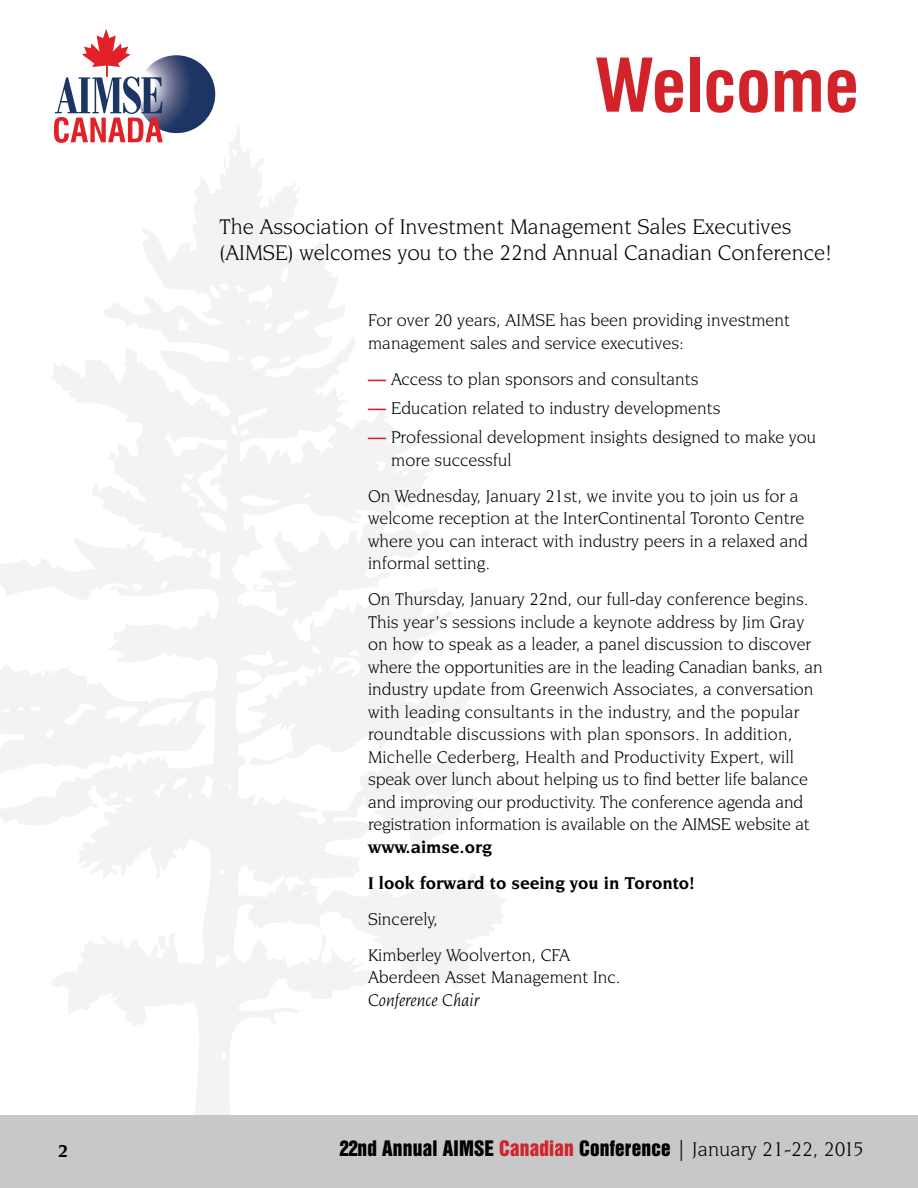
<style>
.page{position:relative;width:918px;height:1188px;background:#fff}
.page>*{position:absolute;margin:0;border:0;box-sizing:border-box;transform-origin:0 0}
.t1{font:700 condensed 72px "Swiss 721 BT";color:#d2232a}
.t2{font:22.5px/25.5px "Novarese IT Cby BT";color:#000}
.t3{font:19.5px "Swiss 921 BT Regular A";letter-spacing:.01em;color:#000}
.t4{font:18px/22.5px "Novarese IT Cby BT";color:#000}
.t5{font:700 18px/36px "Novarese IT Cby BT";color:#000}
.t6{font:italic 18px "Novarese IT Cby BT";color:#000}
.s1{font-weight:700;color:#d2232a}
.s2{color:#d2232a}
.s3{font-family:"Novarese IT Cby BT";font-size:21px}
</style>
<div class="page">
<svg style="left:0;top:125px;width:508px;height:991px"></svg>
<div style="left:0;top:1116px;width:918px;height:72px;background:#c7c8ca"></div>
<svg style="left:54px;top:29px;width:166px;height:114px"></svg>
<h1 class="t1" style="left:595px;top:42px;width:266px">Welcome</h1>
<p class="t2" style="left:220px;top:214px;width:614px">The Association of Investment Management Sales Executives (AIMSE) welcomes you to the 22nd Annual Canadian Conference!</p>
<p class="t4" style="left:368px;top:309px;width:423px">For over 20 years, AIMSE has been providing investment management sales and service executives:</p>
<p class="t4" style="left:368px;top:367px;width:332px"><span class="s1">—</span> Access to plan sponsors and consultants</p>
<p class="t4" style="left:368px;top:397px;width:354px"><span class="s1">—</span> Education related to industry developments</p>
<p class="t4" style="left:391px;top:426px;width:427px;text-indent:-23px"><span class="s1">—</span> Professional development insights designed to make you more successful</p>
<p class="t4" style="left:368px;top:484px;width:441px">On Wednesday, January 21st, we invite you to join us for a welcome reception at the InterContinental Toronto Centre where you can interact with industry peers in a relaxed and informal setting.</p>
<p class="t4" style="left:368px;top:588px;width:456px">On Thursday, January 22nd, our full-day conference begins.<br>This year’s sessions include a keynote address by Jim Gray on how to speak as a leader, a panel discussion to discover where the opportunities are in the leading Canadian banks, an industry update from Greenwich Associates, a conversation with leading consultants in the industry, and the popular roundtable discussions with plan sponsors. In addition, Michelle Cederberg, Health and Productivity Expert, will speak over lunch about helping us to find better life balance and improving our productivity. The conference agenda and registration information is available on the AIMSE website at</p>
<p class="t5" style="left:368px;top:828px;width:328px">www.aimse.org<br>I look forward to seeing you in Toronto!</p>
<p class="t4" style="left:368px;top:901px;width:203px;line-height:36px">Sincerely,<br>Kimberley Woolverton, CFA</p>
<p class="t4" style="left:368px;top:966px;width:254px">Aberdeen Asset Management Inc.</p>
<p class="t6" style="left:368px;top:989px;width:113px">Conference Chair</p>
<p class="t5" style="left:58px;top:1132px;width:12px">2</p>
<p class="t3" style="left:340px;top:1136px;width:526px">22nd Annual AIMSE <span class="s2">Canadian</span> Conference <span class="s3">| January 21-22, 2015</span></p>
</div>
